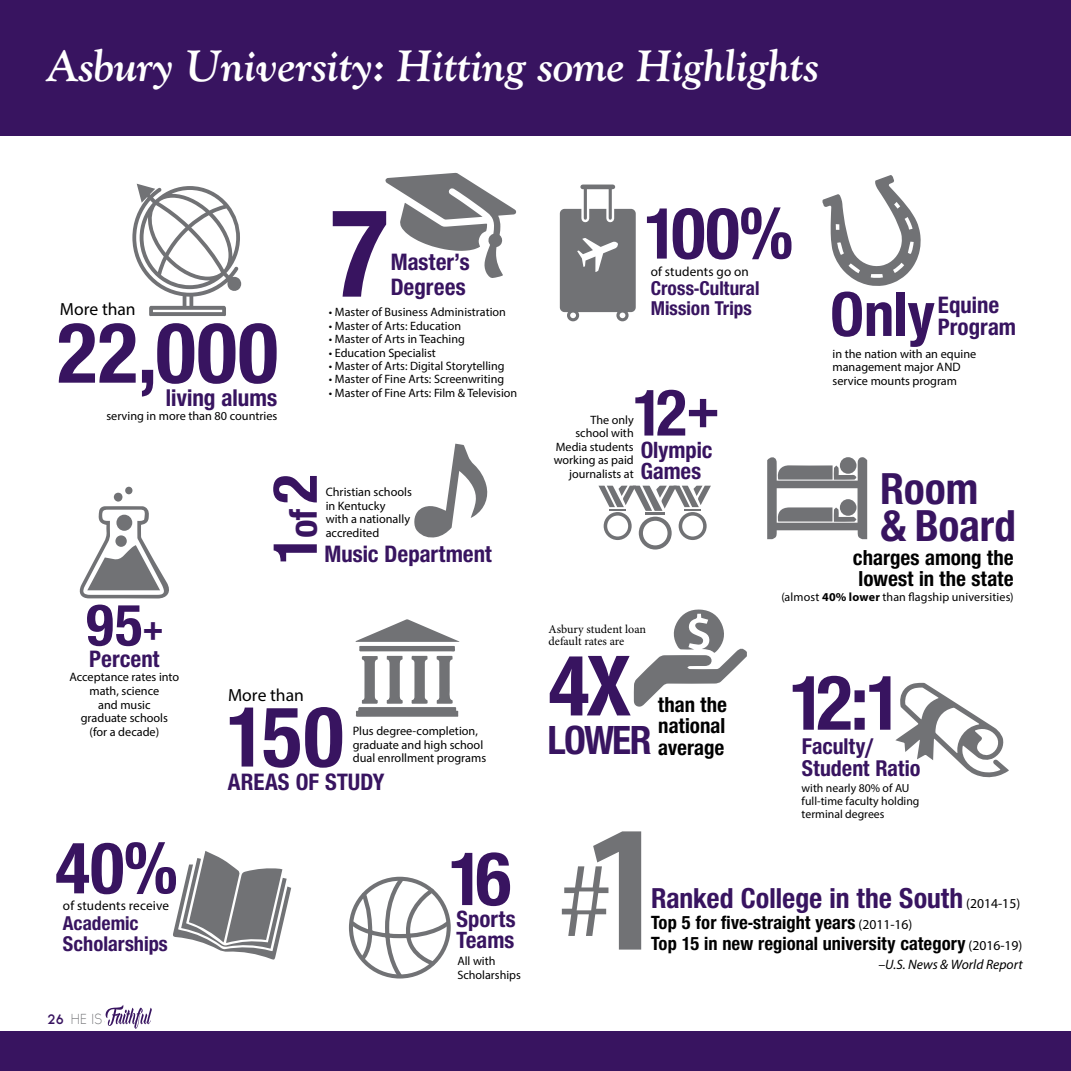
<style>
.page{position:relative;width:1071px;height:1071px;background:#fff}
.page>*{position:absolute;margin:0;border:0;box-sizing:border-box;transform-origin:0 0}
.t1{font:700 130.9px "Nimbus San Nov Con";color:#381460}
.t2{font:700 89.25px "Nimbus San Nov Con";letter-spacing:-.02em;color:#381460}
.t3{font:700 80.85px "Nimbus San Nov Con";color:#381460}
.t4{font:700 78.92px "Nimbus San Nov Con";color:#381460}
.t5{font:700 75.77px "Nimbus San Nov Con";color:#381460}
.t6{font:700 68.77px "Nimbus San Nov Con";color:#381460}
.t7{font:700 65.27px "Nimbus San Nov Con";color:#381460}
.t8{font:700 61.25px "Nimbus San Nov Con";color:#381460}
.t9{font:700 46.2px/36.9px "Nimbus San Nov Con";letter-spacing:-.005em;color:#381460}
.t10{font:italic 700 43.75px "Goudy Old Style BT";color:#fff}
.t11{font:700 42px "Nimbus San Nov Con";letter-spacing:-.04em;color:#381460}
.t12{font:700 29.75px "Nimbus San Nov Con";color:#381460}
.t13{font:700 25.03px "Nimbus San Nov Con";color:#381460}
.t14{font:700 24.5px/22.6px "Nimbus San Nov Con";color:#381460}
.t15{font:700 24.32px/21px "Nimbus San Nov Con";color:#381460}
.t16{font:700 23.97px "Nimbus San Nov Con";color:#381460}
.t17{font:700 23.45px/22.2px "Nimbus San Nov Con";color:#381460}
.t18{font:700 22.4px/21.2px "Nimbus San Nov Con";color:#000}
.t19{font:700 21.88px "Nimbus San Nov Con";color:#381460}
.t20{font:700 20.65px/19.4px "Nimbus San Nov Con";color:#381460}
.t21{font:700 19.78px/21.5px "Nimbus San Nov Con";letter-spacing:.005em;color:#000}
.t22{font:17.68px "Myriad Pro";color:#000}
.t23{font:italic 13.65px "Myriad Pro";color:#000}
.t24{font:300 13.3px "TYPOGRAPHPRO";color:#717275;scale:.88 1}
.t25{font:13.12px "Myriad Pro";letter-spacing:.01em;color:#000}
.t26{font:12.25px/13.7px "Myriad Pro";color:#000}
.t27{font:12.08px/13.5px "Myriad Pro";color:#000;text-align:right}
.t28{font:12.08px/12.1px "Minion Pro";color:#000}
.t29{font:11.72px/13.1px "Myriad Pro";color:#000}
.s1{font-size:40.77px}
.s2{font-size:42.88px}
.s3{font-weight:600;font-size:12.25px;color:#381460}
.s4{font-weight:700}
.s5{font-family:"Myriad Pro";font-weight:400;font-size:13.65px;color:#000}
.s6{font-family:"Myriad Pro";font-weight:400;font-size:13.65px}
</style>
<div class="page">
<svg style="left:105px;top:1005px;width:47px;height:24px"></svg>
<svg style="left:385px;top:173px;width:131px;height:105px"></svg>
<svg style="left:173px;top:851px;width:118px;height:109px"></svg>
<svg style="left:767px;top:457px;width:100px;height:82px"></svg>
<svg style="left:356px;top:619px;width:103px;height:98px"></svg>
<svg style="left:895px;top:683px;width:114px;height:95px"></svg>
<svg style="left:414px;top:444px;width:74px;height:94px"></svg>
<div style="left:114px;top:493px;width:8px;height:9px;background:#717275;border-radius:50%"></div>
<div style="left:125px;top:487px;width:8px;height:7px;background:#717275;border-radius:50%"></div>
<svg style="left:79px;top:506px;width:90px;height:93px"></svg>
<div style="left:116px;top:515px;width:16px;height:16px;background:#717275;border-radius:50%"></div>
<div style="left:115px;top:535px;width:12px;height:12px;background:#717275;border-radius:50%"></div>
<svg style="left:562px;top:831px;width:79px;height:119px"></svg>
<svg style="left:822px;top:175px;width:99px;height:111px"></svg>
<svg style="left:598px;top:486px;width:113px;height:64px"></svg>
<svg style="left:132px;top:184px;width:109px;height:132px"></svg>
<div style="left:561px;top:210px;width:73px;height:101px;background:#717275;border-radius:3px"></div>
<div style="left:560px;top:209px;width:76px;height:103px;border:3px solid #717275;border-radius:3px"></div>
<svg style="left:606px;top:188px;width:8px;height:30px"></svg>
<svg style="left:565px;top:308px;width:65px;height:14px"></svg>
<svg style="left:581px;top:188px;width:8px;height:30px"></svg>
<hr style="left:584px;top:187px;width:3px;height:31px;background:#717275">
<hr style="left:609px;top:187px;width:3px;height:31px;background:#717275">
<hr style="left:583px;top:185px;width:30px;height:4px;background:#717275">
<svg style="left:577px;top:238px;width:41px;height:34px"></svg>
<svg style="left:349px;top:876px;width:102px;height:103px"></svg>
<svg style="left:634px;top:609px;width:113px;height:98px"></svg>
<div style="left:0;top:0;width:1071px;height:136px;background:#381460"></div>
<div style="left:0;top:1032px;width:1071px;height:39px;background:#381460"></div>
<h3 class="t10" style="left:47px;top:39px;width:773px">Asbury University: Hitting some Highlights</h3>
<h3 class="t10" style="left:554px;top:53px;width:456px">Welcome back to campus!</h3>
<h3 class="t22" style="left:60px;top:298px;width:77px">More than</h3>
<h2 class="t2" style="left:56px;top:301px;width:225px">22,000</h2>
<h3 class="t13" style="left:166px;top:383px;width:113px">living alums</h3>
<p class="t26" style="left:106px;top:409px;width:173px">serving in more than 80 countries</p>
<h1 class="t1" style="left:328px;top:176px;width:64px">7</h1>
<h3 class="t14" style="left:391px;top:251px;width:81px">Master’s</h3>
<h3 class="t14" style="left:391px;top:275px;width:76px">Degrees</h3>
<p class="t27" style="left:329px;top:305px;width:179px">• Master of Business Administration</p>
<p class="t27" style="left:329px;top:319px;width:134px">• Master of Arts: Education</p>
<p class="t27" style="left:329px;top:332px;width:138px">• Master of Arts in Teaching</p>
<p class="t27" style="left:329px;top:346px;width:109px">• Education Specialist</p>
<p class="t27" style="left:329px;top:359px;width:177px">• Master of Arts: Digital Storytelling</p>
<p class="t27" style="left:329px;top:372px;width:177px">• Master of Fine Arts: Screenwriting</p>
<p class="t27" style="left:329px;top:386px;width:190px">• Master of Fine Arts: Film &amp; Television</p>
<h3 class="t7" style="left:257px;top:566px;width:94px;rotate:-90deg">1<span class="s1">of</span>2</h3>
<p class="t26" style="left:326px;top:485px;width:88px">Christian schools in Kentucky<br>with a nationally accredited</p>
<h3 class="t14" style="left:324px;top:542px;width:169px">Music Department</h3>
<h3 class="t8" style="left:85px;top:589px;width:80px">95<span class="s2">+</span></h3>
<h3 class="t14" style="left:89px;top:648px;width:72px">Percent</h3>
<p class="t26" style="left:69px;top:670px;width:111px;text-align:center">Acceptance rates into math, science<br>and music<br>graduate schools<br>(for a decade)</p>
<h3 class="t5" style="left:54px;top:824px;width:126px">40%</h3>
<p class="t25" style="left:63px;top:898px;width:108px">of students receive</p>
<h3 class="t20" style="left:63px;top:913px;width:77px">Academic</h3>
<h3 class="t19" style="left:63px;top:931px;width:106px">Scholarships</h3>
<p class="t24" style="left:47px;top:1010px;width:64px"><span class="s3">26</span> HE IS</p>
<h3 class="t22" style="left:228px;top:684px;width:77px">More than</h3>
<h2 class="t2" style="left:224px;top:685px;width:122px">150</h2>
<p class="t26" style="left:353px;top:724px;width:132px">Plus degree-completion, graduate and high school</p>
<p class="t26" style="left:353px;top:751px;width:135px">dual enrollment programs</p>
<h3 class="t14" style="left:228px;top:771px;width:158px">AREAS OF STUDY</h3>
<h3 class="t4" style="left:447px;top:833px;width:67px">16</h3>
<h3 class="t15" style="left:456px;top:908px;width:61px">Sports<br>Teams</h3>
<p class="t27" style="left:457px;top:954px;width:65px;text-align:left">All with<br>Scholarships</p>
<h3 class="t5" style="left:642px;top:189px;width:153px">100%</h3>
<p class="t25" style="left:651px;top:263px;width:100px">of students go on</p>
<h3 class="t20" style="left:651px;top:279px;width:110px">Cross-Cultural<br>Mission Trips</h3>
<h3 class="t7" style="left:830px;top:276px;width:106px">Only</h3>
<p class="t26" style="left:833px;top:347px;width:145px">in the nation with an equine management major AND service mounts program</p>
<h3 class="t14" style="left:938px;top:293px;width:80px">Equine<br>Program</h3>
<h3 class="t6" style="left:631px;top:372px;width:90px">12+</h3>
<h3 class="t15" style="left:641px;top:439px;width:73px">Olympic</h3>
<h3 class="t16" style="left:641px;top:457px;width:62px">Games</h3>
<p class="t27" style="left:554px;top:413px;width:81px">The only<br>school with<br>Media students working as paid journalists at</p>
<p class="t28" style="left:549px;top:623px;width:99px">Asbury student loan default rates are</p>
<h3 class="t11" style="left:547px;top:715px;width:106px"><sup>4</sup> <sup>X</sup>LOWER</h3>
<h3 class="t18" style="left:658px;top:694px;width:70px;text-align:justify">than the national average</h3>
<h3 class="t9" style="left:880px;top:471px;width:137px">Room &amp; Board</h3>
<h3 class="t18" style="left:853px;top:547px;width:162px">charges among the lowest in the state</h3>
<p class="t27" style="left:781px;top:590px;width:234px">(almost <span class="s4">40% lower</span> than flagship universities)</p>
<h3 class="t3" style="left:788px;top:656px;width:117px">12:1</h3>
<h3 class="t17" style="left:802px;top:735px;width:120px">Faculty/<br>Student Ratio</h3>
<p class="t29" style="left:802px;top:781px;width:119px">with nearly 80% of AU full-time faculty holding terminal degrees</p>
<h3 class="t12" style="left:651px;top:880px;width:371px">Ranked College in the South <span class="s5">(2014-15)</span></h3>
<h3 class="t21" style="left:651px;top:912px;width:373px">Top 5 for five-straight years <span class="s6">(2011-16)<br></span>Top 15 in new regional university category <span class="s6">(2016-19)</span></h3>
<p class="t23" style="left:878px;top:956px;width:146px">–U.S. News &amp; World Report</p>
</div>
